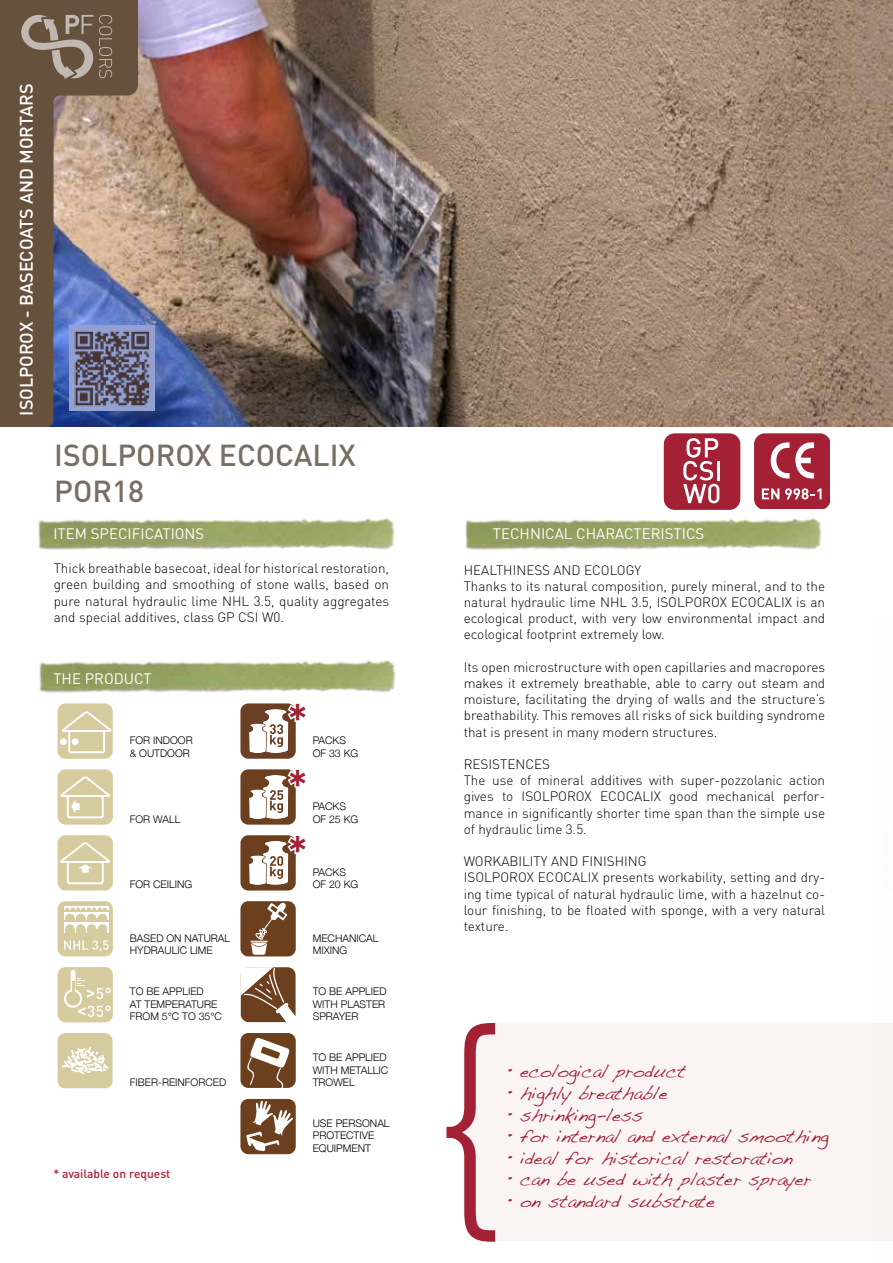
<style>
.page{position:relative;width:893px;height:1263px;background:#fff}
.page>*{position:absolute;margin:0;border:0;box-sizing:border-box;transform-origin:0 0}
.t1{font:500 43.5px "DIN";color:#a42035}
.t2{font:500 30px/36px "DIN";color:#786e63}
.t3{font:18px "Handwriting Dakota";color:#a42035}
.t4{font:500 18px "DIN";letter-spacing:-.005em;color:#fff}
.t5{font:15px "DIN";color:#fff}
.t6{font:300 13.5px/16.2px "DIN";color:#000}
.t7{font:500 12px "DIN";color:#a42035}
.t8{font:300 10.5px/12.6px "Helvetica Neue";color:#000}
</style>
<div class="page">
<img style="left:465px;top:518px;width:357px;height:32px">
<img style="left:39px;top:660px;width:357px;height:33px">
<img style="left:38px;top:518px;width:357px;height:32px">
<div style="left:495px;top:1023px;width:398px;height:218px;background:#faf4f5"></div>
<svg style="left:446px;top:1023px;width:49px;height:219px"></svg>
<img style="left:138px;top:0;width:755px;height:427px">
<svg style="left:754px;top:433px;width:75px;height:76px;background:#b34658"></svg>
<div style="left:664px;top:433px;width:76px;height:77px;background:#a42035;border-radius:11px"></div>
<hr style="left:717px;top:461px;width:3px;height:19px;background:#fff">
<svg style="left:683px;top:438px;width:36px;height:65px"></svg>
<svg style="left:0;top:0;width:138px;height:427px;background:#7f6f6b"></svg>
<img style="left:70px;top:325px;width:85px;height:85px">
<svg style="left:20px;top:13px;width:92px;height:66px;background:#806f5f"></svg>
<div style="left:58px;top:703px;width:55px;height:56px;background:#d6ca9f;border-radius:8px"></div>
<svg style="left:62px;top:711px;width:50px;height:42px"></svg>
<div style="left:72px;top:738px;width:7px;height:7px;background:#fff;border-radius:50%"></div>
<div style="left:60px;top:738px;width:7px;height:7px;background:#fff;border-radius:50%"></div>
<div style="left:240px;top:703px;width:56px;height:56px;background:#6b3f23;border-radius:8px"></div>
<div style="left:58px;top:769px;width:55px;height:56px;background:#d6ca9f;border-radius:8px"></div>
<svg style="left:60px;top:776px;width:50px;height:42px"></svg>
<div style="left:240px;top:769px;width:56px;height:56px;background:#6c401f;border-radius:8px"></div>
<div style="left:58px;top:835px;width:55px;height:55px;background:#d6ca9f;border-radius:8px"></div>
<svg style="left:60px;top:842px;width:50px;height:42px"></svg>
<div style="left:240px;top:835px;width:56px;height:55px;background:#6c401f;border-radius:8px"></div>
<div style="left:58px;top:901px;width:55px;height:55px;background:#d6ca9f;border-radius:8px"></div>
<div style="left:64px;top:907px;width:44px;height:26px;background:#fff"></div>
<hr style="left:64px;top:910px;width:44px;height:1px;background:#d6ca9f">
<hr style="left:64px;top:920px;width:44px;height:2px;background:#d6ca9f">
<svg style="left:65px;top:907px;width:42px;height:26px"></svg>
<svg style="left:64px;top:940px;width:45px;height:12px"></svg>
<div style="left:240px;top:901px;width:56px;height:55px;background:#6c401f;border-radius:8px"></div>
<svg style="left:250px;top:902px;width:37px;height:53px"></svg>
<div style="left:58px;top:967px;width:55px;height:55px;background:#d6ca9f;border-radius:8px"></div>
<svg style="left:64px;top:989px;width:18px;height:19px"></svg>
<svg style="left:71px;top:970px;width:4px;height:31px"></svg>
<div style="left:66px;top:991px;width:14px;height:14px;background:#d6ca9f;border-radius:50%"></div>
<hr style="left:72px;top:981px;width:2px;height:21px;background:#d6ca9f">
<svg style="left:78px;top:1005px;width:33px;height:12px"></svg>
<svg style="left:77px;top:978px;width:34px;height:21px"></svg>
<svg style="left:240px;top:967px;width:56px;height:55px"></svg>
<svg style="left:58px;top:1033px;width:55px;height:56px;background:#ded4b2"></svg>
<div style="left:240px;top:1033px;width:56px;height:55px;background:#6c401f;border-radius:8px"></div>
<svg style="left:245px;top:1038px;width:45px;height:50px"></svg>
<div style="left:240px;top:1099px;width:56px;height:55px;background:#6c401f;border-radius:8px"></div>
<svg style="left:246px;top:1100px;width:47px;height:51px"></svg>
<svg style="left:248px;top:703px;width:48px;height:51px"></svg>
<svg style="left:248px;top:835px;width:48px;height:51px"></svg>
<svg style="left:248px;top:769px;width:48px;height:51px"></svg>
<h3 class="t4" style="left:15px;top:415px;width:333px;rotate:-90deg">ISOLPOROX - BASECOATS AND MORTARS</h3>
<h2 class="t2" style="left:54px;top:436px;width:303px">ISOLPOROX ECOCALIX<br>POR18</h2>
<p class="t5" style="left:53px;top:525px;width:153px">ITEM SPECIFICATIONS</p>
<p class="t6" style="left:54px;top:560px;width:337px;text-align:justify">Thick breathable basecoat, ideal for historical restoration, green building and smoothing of stone walls, based on pure natural hydraulic lime NHL 3.5, quality aggregates and special additives, class GP CSI W0.</p>
<p class="t5" style="left:53px;top:669px;width:100px">THE PRODUCT</p>
<h1 class="t1" style="left:287px;top:692px;width:23px">*</h1>
<p class="t8" style="left:130px;top:733px;width:64px">FOR INDOOR &amp; OUTDOOR</p>
<p class="t8" style="left:313px;top:733px;width:47px">PACKS<br>OF 33 KG</p>
<p class="t8" style="left:130px;top:812px;width:52px">FOR WALL</p>
<p class="t8" style="left:130px;top:878px;width:64px">FOR CEILING</p>
<h1 class="t1" style="left:287px;top:757px;width:23px">*</h1>
<p class="t8" style="left:313px;top:799px;width:47px">PACKS<br>OF 25 KG</p>
<h1 class="t1" style="left:287px;top:824px;width:23px">*</h1>
<p class="t8" style="left:313px;top:865px;width:47px">PACKS<br>OF 20 KG</p>
<p class="t8" style="left:130px;top:931px;width:102px">BASED ON NATURAL<br>HYDRAULIC LIME</p>
<p class="t8" style="left:313px;top:931px;width:67px">MECHANICAL<br>MIXING</p>
<p class="t8" style="left:130px;top:984px;width:94px">TO BE APPLIED<br>AT TEMPERATURE<br>FROM 5°C TO 35°C</p>
<p class="t8" style="left:313px;top:984px;width:75px">TO BE APPLIED<br>WITH PLASTER<br>SPRAYER</p>
<p class="t8" style="left:130px;top:1075px;width:98px">FIBER-REINFORCED</p>
<p class="t7" style="left:53px;top:1166px;width:119px">* available on request</p>
<p class="t8" style="left:313px;top:1050px;width:77px">TO BE APPLIED<br>WITH METALLIC<br>TROWEL</p>
<p class="t8" style="left:313px;top:1116px;width:78px">USE PERSONAL<br>PROTECTIVE<br>EQUIPMENT</p>
<p class="t5" style="left:493px;top:524px;width:213px">TECHNICAL CHARACTERISTICS</p>
<p class="t6" style="left:464px;top:561px;width:363px">HEALTHINESS AND ECOLOGY<br>Thanks to its natural composition, purely mineral, and to the natural hydraulic lime NHL 3.5, ISOLPOROX ECOCALIX is an ecological product, with very low environmental impact and ecological footprint extremely low.</p>
<p class="t6" style="left:464px;top:659px;width:363px;text-align:justify">Its open microstructure with open capillaries and macropores makes it extremely breathable, able to carry out steam and moisture, facilitating the drying of walls and the structure’s breathability. This removes all risks of sick building syndrome that is present in many modern structures.</p>
<p class="t6" style="left:464px;top:756px;width:363px">RESISTENCES<br>The use of mineral additives with super-pozzolanic action gives to ISOLPOROX ECOCALIX good mechanical perfor&shy;mance in significantly shorter time span than the simple use of hydraulic lime 3.5.</p>
<p class="t6" style="left:464px;top:853px;width:363px">WORKABILITY AND FINISHING<br>ISOLPOROX ECOCALIX presents workability, setting and dry&shy;ing time typical of natural hydraulic lime, with a hazelnut co&shy;lour finishing, to be floated with sponge, with a very natural texture.</p>
<h3 class="t3" style="left:508px;top:1061px;width:179px">• ecological product</h3>
<h3 class="t3" style="left:508px;top:1082px;width:161px">• highly breathable</h3>
<h3 class="t3" style="left:508px;top:1104px;width:136px">• shrinking-less</h3>
<h3 class="t3" style="left:508px;top:1125px;width:322px">• for internal and external smoothing</h3>
<h3 class="t3" style="left:508px;top:1147px;width:286px">• ideal for historical restoration</h3>
<h3 class="t3" style="left:508px;top:1169px;width:305px">• can be used with plaster sprayer</h3>
<h3 class="t3" style="left:508px;top:1190px;width:208px">• on standard substrate</h3>
</div>
